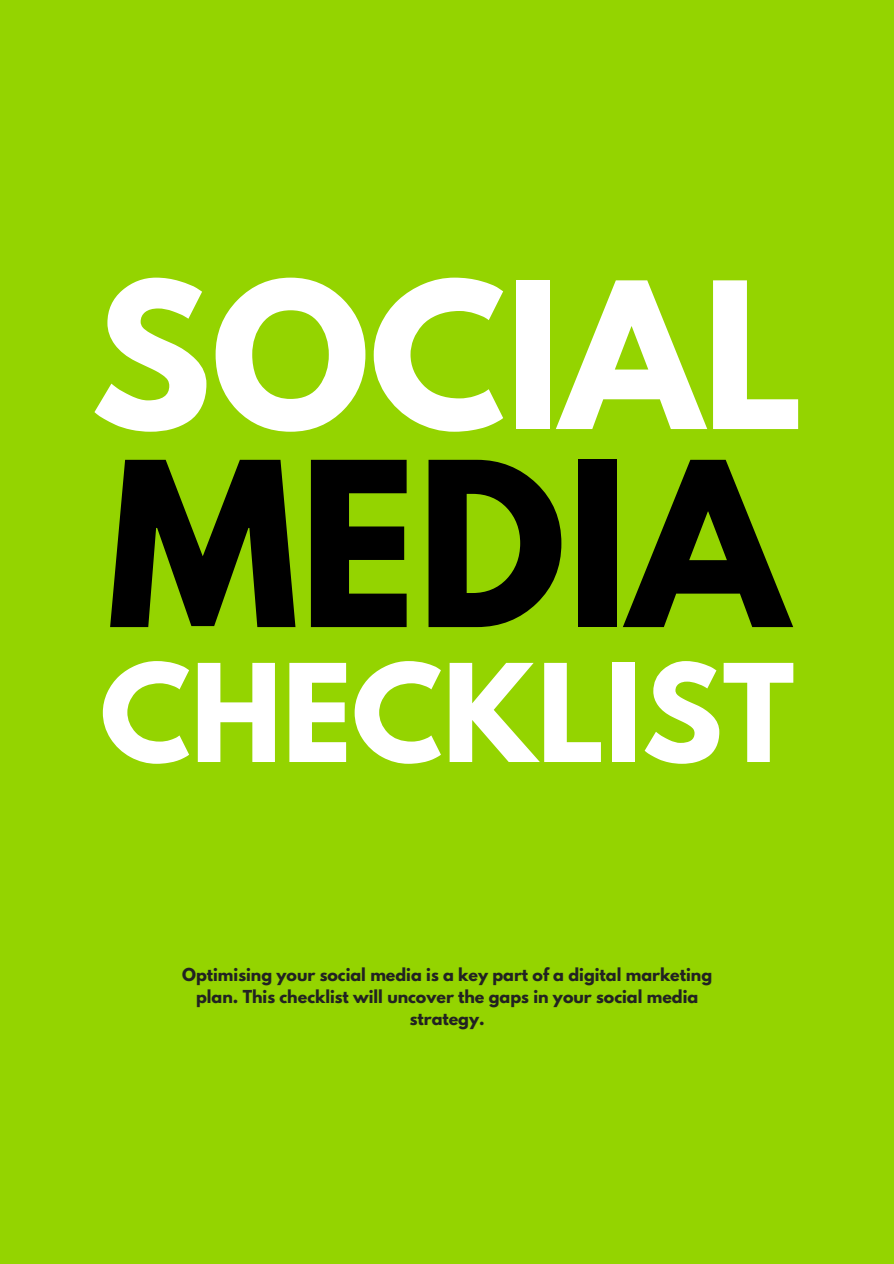
<style>
.page{position:relative;width:894px;height:1264px;background:#fff}
.page>*{position:absolute;margin:0;border:0;box-sizing:border-box;transform-origin:0 0}
.t1{font:700 202.65px "League Spartan";color:#000}
.t2{font:700 180.15px "League Spartan";color:#fff}
.t3{font:700 120.15px "League Spartan";color:#fff}
.t4{font:700 15.9px/21.9px "League Spartan";color:#222;text-align:center}
</style>
<div class="page">
<div style="left:0;top:0;width:893px;height:1263px;background:#94d400"></div>
<h2 class="t2" style="left:90px;top:267px;width:715px">SOCIAL</h2>
<h1 class="t1" style="left:107px;top:444px;width:682px">MEDIA</h1>
<h3 class="t3" style="left:100px;top:654px;width:695px">CHECKLIST</h3>
<p class="t4" style="left:182px;top:965px;width:531px">Optimising your social media is a key part of a digital marketing plan. This checklist will uncover the gaps in your social media strategy.</p>
</div>
